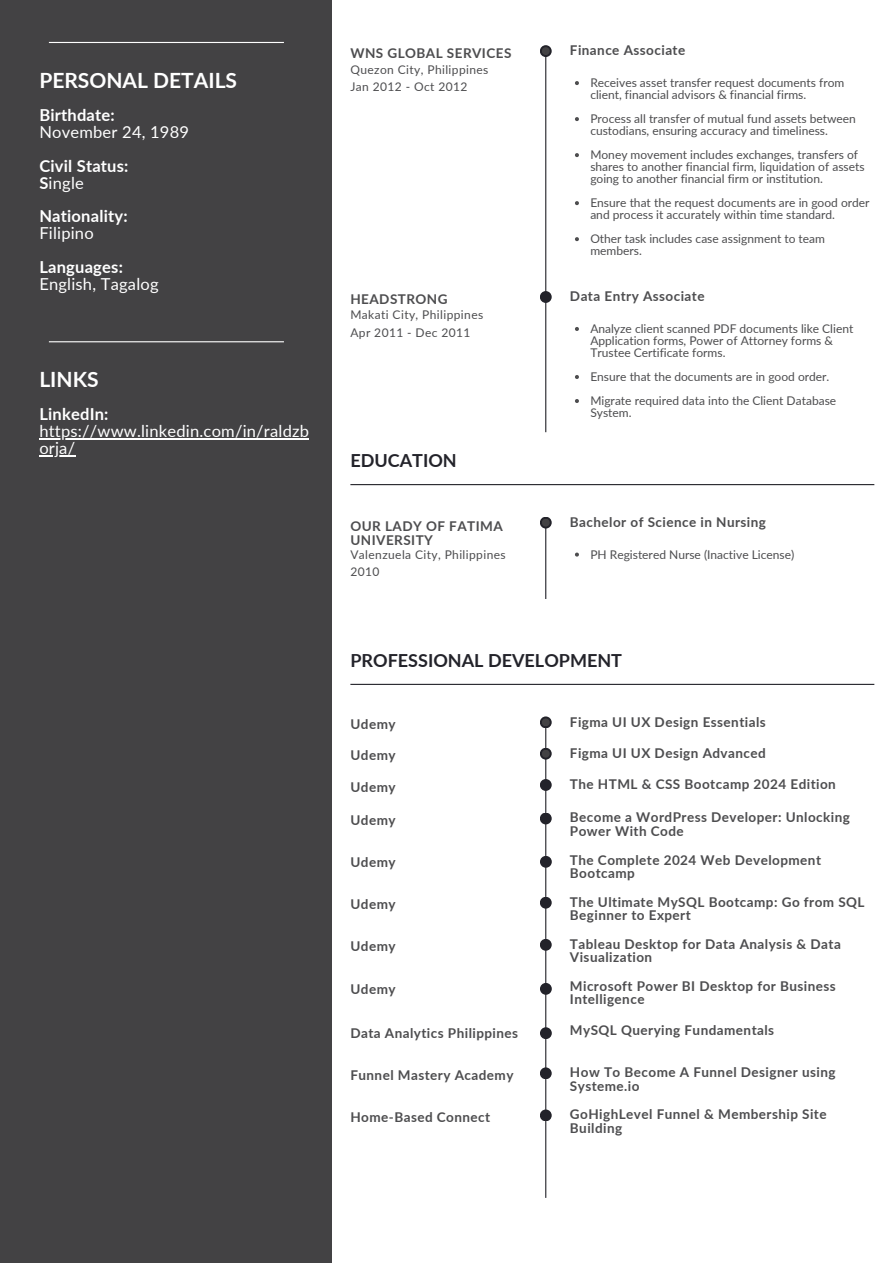
<style>
.page{position:relative;width:894px;height:1264px;background:#fff}
.page>*{position:absolute;margin:0;border:0;box-sizing:border-box;transform-origin:0 0}
.t1{font:700 21px "Lato";color:#fff}
.t2{font:700 18px "Lato";color:#23232a}
.t3{font:16.5px/16.8px "Lato";letter-spacing:.015em;color:#fff}
.t4{font:700 16.5px/16.8px "Lato";letter-spacing:.015em;color:#fff}
.t5{font:700 13.5px/13.5px "Lato";letter-spacing:.035em;color:#4d4d4f}
.t6{font:12px/12px "Lato";color:#4d4d4f}
.t7{font:12px "Lato";letter-spacing:.035em;color:#4d4d4f}
.s1{font-weight:700}
.s2{font-weight:400}
</style>
<div class="page">
<div style="left:0;top:0;width:331px;height:1262px;background:#434244"></div>
<hr style="left:49px;top:42px;width:235px;height:1px;background:#fff">
<hr style="left:49px;top:341px;width:235px;height:1px;background:#fff">
<hr style="left:39px;top:438px;width:270px;height:1px;background:#fff">
<hr style="left:39px;top:455px;width:36px;height:1px;background:#fff">
<hr style="left:545px;top:48px;width:1px;height:384px;background:#23232a">
<svg style="left:539px;top:45px;width:12px;height:12px"></svg>
<div style="left:541px;top:47px;width:8px;height:8px;background:#434244;border-radius:50%"></div>
<svg style="left:575px;top:81px;width:3px;height:4px"></svg>
<svg style="left:575px;top:117px;width:3px;height:4px"></svg>
<svg style="left:575px;top:153px;width:3px;height:4px"></svg>
<svg style="left:575px;top:201px;width:3px;height:4px"></svg>
<svg style="left:575px;top:237px;width:3px;height:4px"></svg>
<div style="left:539px;top:291px;width:12px;height:12px;background:#23232a;border-radius:50%"></div>
<svg style="left:575px;top:327px;width:3px;height:4px"></svg>
<svg style="left:575px;top:375px;width:3px;height:4px"></svg>
<svg style="left:575px;top:399px;width:3px;height:4px"></svg>
<hr style="left:545px;top:520px;width:1px;height:79px;background:#23232a">
<svg style="left:539px;top:516px;width:12px;height:12px"></svg>
<div style="left:541px;top:518px;width:8px;height:8px;background:#434244;border-radius:50%"></div>
<hr style="left:350px;top:484px;width:524px;height:1px;background:#23232a">
<hr style="left:545px;top:719px;width:1px;height:478px;background:#23232a">
<svg style="left:539px;top:716px;width:12px;height:12px"></svg>
<div style="left:541px;top:718px;width:8px;height:8px;background:#434244;border-radius:50%"></div>
<hr style="left:350px;top:683px;width:524px;height:2px;background:#23232a">
<div style="left:539px;top:779px;width:12px;height:12px;background:#23232a;border-radius:50%"></div>
<div style="left:539px;top:812px;width:12px;height:12px;background:#23232a;border-radius:50%"></div>
<div style="left:539px;top:896px;width:12px;height:12px;background:#23232a;border-radius:50%"></div>
<div style="left:539px;top:938px;width:12px;height:12px;background:#23232a;border-radius:50%"></div>
<div style="left:539px;top:1067px;width:12px;height:12px;background:#23232a;border-radius:50%"></div>
<div style="left:539px;top:1109px;width:12px;height:12px;background:#23232a;border-radius:50%"></div>
<div style="left:540px;top:855px;width:11px;height:12px;background:#23232a;border-radius:50%"></div>
<div style="left:540px;top:982px;width:11px;height:12px;background:#23232a;border-radius:50%"></div>
<div style="left:540px;top:1027px;width:11px;height:12px;background:#23232a;border-radius:50%"></div>
<svg style="left:539px;top:747px;width:12px;height:12px"></svg>
<div style="left:541px;top:749px;width:8px;height:8px;background:#434244;border-radius:50%"></div>
<h1 class="t1" style="left:39px;top:67px;width:199px">PERSONAL DETAILS</h1>
<h3 class="t3" style="left:39px;top:106px;width:151px"><span class="s1">Birthdate:<br></span>November 24, 1989</h3>
<h3 class="t4" style="left:39px;top:157px;width:91px">Civil Status:<br>S<span class="s2">ingle</span></h3>
<h3 class="t4" style="left:39px;top:207px;width:90px">Nationality:<br><span class="s2">Filipino</span></h3>
<h3 class="t3" style="left:39px;top:258px;width:121px"><span class="s1">Languages:<br></span>English, Tagalog</h3>
<h1 class="t1" style="left:39px;top:366px;width:61px">LINKS</h1>
<h3 class="t4" style="left:39px;top:405px;width:71px">LinkedIn:</h3>
<h4 class="t3" style="left:39px;top:422px;width:271px">https://www.linkedin.com/in/raldzb</h4>
<p class="t3" style="left:39px;top:439px;width:37px">orja/</p>
<p class="t5" style="left:350px;top:46px;width:162px">WNS GLOBAL SERVICES</p>
<p class="t7" style="left:350px;top:62px;width:139px">Quezon City, Philippines</p>
<p class="t7" style="left:350px;top:79px;width:118px">Jan 2012 - Oct 2012</p>
<p class="t5" style="left:569px;top:43px;width:117px">Finance Associate</p>
<h4 class="t6" style="left:590px;top:76px;width:255px">Receives asset transfer request documents from client, financial advisors &amp; financial firms.</h4>
<p class="t6" style="left:590px;top:112px;width:267px">Process all transfer of mutual fund assets between custodians, ensuring accuracy and timeliness.</p>
<p class="t6" style="left:590px;top:148px;width:275px">Money movement includes exchanges, transfers of shares to another financial firm, liquidation of assets going to another financial firm or institution.</p>
<h5 class="t6" style="left:590px;top:196px;width:281px">Ensure that the request documents are in good order and process it accurately within time standard.</h5>
<p class="t6" style="left:590px;top:232px;width:236px">Other task includes case assignment to team members.</p>
<p class="t5" style="left:350px;top:292px;width:99px">HEADSTRONG</p>
<h2 class="t7" style="left:350px;top:307px;width:134px">Makati City, Philippines</h2>
<h4 class="t7" style="left:350px;top:325px;width:121px">Apr 2011 - Dec 2011</h4>
<p class="t5" style="left:569px;top:289px;width:136px">Data Entry Associate</p>
<h5 class="t6" style="left:590px;top:322px;width:264px">Analyze client scanned PDF documents like Client<br>Application forms, Power of Attorney forms &amp;<br>Trustee Certificate forms.</h5>
<p class="t6" style="left:590px;top:370px;width:240px">Ensure that the documents are in good order.</p>
<p class="t6" style="left:590px;top:394px;width:247px">Migrate required data into the Client Database<br>System.</p>
<p class="t2" style="left:350px;top:449px;width:108px">EDUCATION</p>
<p class="t5" style="left:350px;top:519px;width:154px">OUR LADY OF FATIMA<br>UNIVERSITY</p>
<h2 class="t7" style="left:350px;top:547px;width:157px">Valenzuela City, Philippines</h2>
<h5 class="t6" style="left:350px;top:565px;width:31px">2010</h5>
<p class="t5" style="left:569px;top:515px;width:197px">Bachelor of Science in Nursing</p>
<h5 class="t6" style="left:590px;top:548px;width:205px">PH Registered Nurse (Inactive License)</h5>
<h5 class="t2" style="left:350px;top:649px;width:273px">PROFESSIONAL DEVELOPMENT</h5>
<h5 class="t5" style="left:350px;top:717px;width:47px">Udemy</h5>
<h5 class="t5" style="left:569px;top:714px;width:197px">Figma UI UX Design Essentials</h5>
<p class="t5" style="left:350px;top:748px;width:47px">Udemy</p>
<p class="t5" style="left:569px;top:746px;width:197px">Figma UI UX Design Advanced</p>
<h5 class="t5" style="left:350px;top:779px;width:47px">Udemy</h5>
<h5 class="t5" style="left:569px;top:777px;width:267px">The HTML &amp; CSS Bootcamp 2024 Edition</h5>
<h5 class="t5" style="left:569px;top:810px;width:281px">Become a WordPress Developer: Unlocking<br>Power With Code</h5>
<h5 class="t5" style="left:350px;top:813px;width:47px">Udemy</h5>
<h5 class="t5" style="left:350px;top:855px;width:47px">Udemy</h5>
<h5 class="t5" style="left:569px;top:852px;width:252px">The Complete 2024 Web Development<br>Bootcamp</h5>
<h5 class="t5" style="left:350px;top:897px;width:47px">Udemy</h5>
<h5 class="t5" style="left:569px;top:894px;width:296px">The Ultimate MySQL Bootcamp: Go from SQL<br>Beginner to Expert</h5>
<h5 class="t5" style="left:350px;top:939px;width:47px">Udemy</h5>
<h5 class="t5" style="left:569px;top:936px;width:272px">Tableau Desktop for Data Analysis &amp; Data<br>Visualization</h5>
<h5 class="t5" style="left:350px;top:981px;width:47px">Udemy</h5>
<h5 class="t5" style="left:569px;top:978px;width:267px">Microsoft Power BI Desktop for Business<br>Intelligence</h5>
<h5 class="t5" style="left:350px;top:1025px;width:169px">Data Analytics Philippines</h5>
<h5 class="t5" style="left:569px;top:1023px;width:206px">MySQL Querying Fundamentals</h5>
<h5 class="t5" style="left:350px;top:1068px;width:164px">Funnel Mastery Academy</h5>
<h5 class="t5" style="left:350px;top:1110px;width:141px">Home-Based Connect</h5>
<h5 class="t5" style="left:569px;top:1065px;width:267px">How To Become A Funnel Designer using<br>Systeme.io</h5>
<h5 class="t5" style="left:569px;top:1107px;width:258px">GoHighLevel Funnel &amp; Membership Site<br>Building</h5>
</div>
